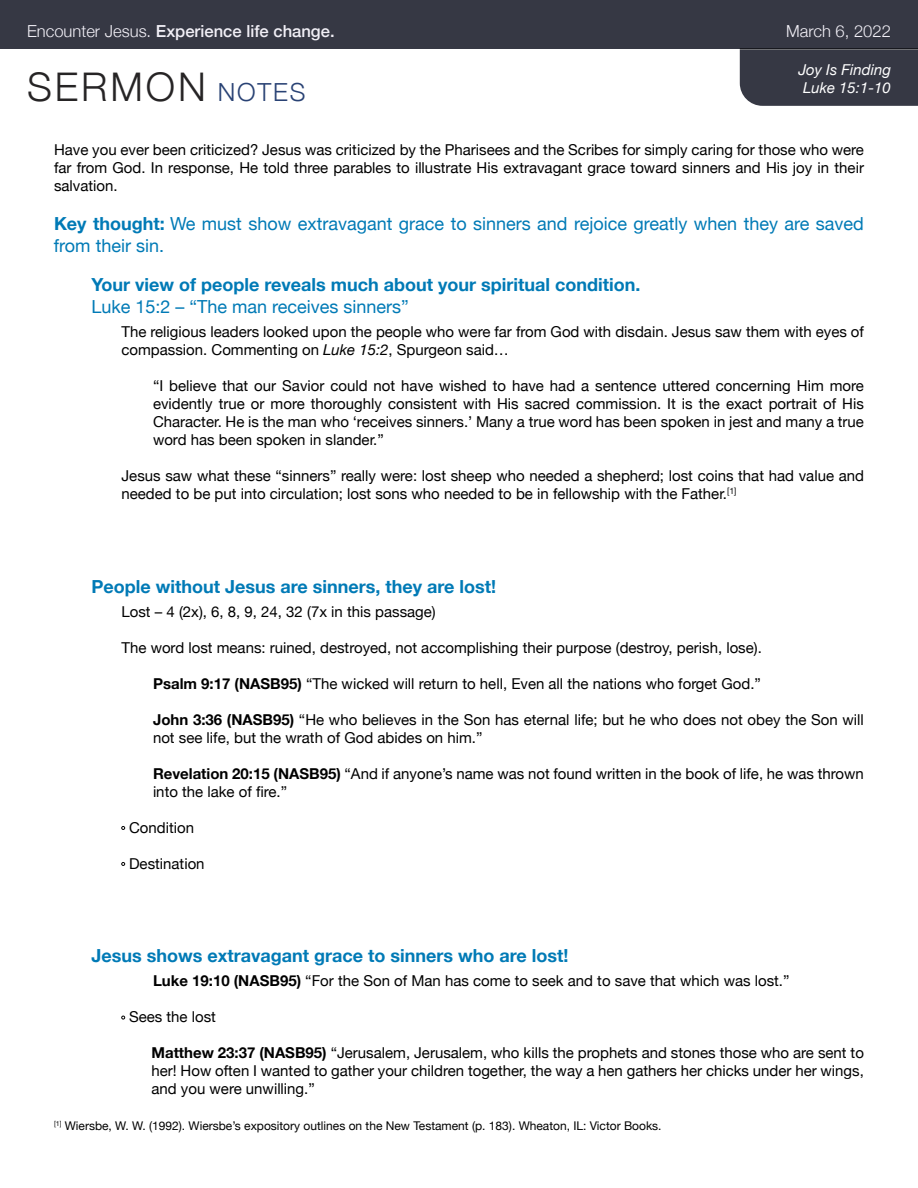
<style>
.page{position:relative;width:918px;height:1188px;background:#fff}
.page>*{position:absolute;margin:0;border:0;box-sizing:border-box;transform-origin:0 0}
.t1{font:300 39.45px "Helvetica Neue";letter-spacing:.075em;color:#262425}
.t2{font:700 18px "Helvetica Neue";color:#007ab6}
.t3{font:18px/21.6px "Helvetica Neue";color:#007ab6}
.t4{font:500 16.65px "Helvetica Neue";color:#f1eff6}
.t5{font:300 16.65px "Helvetica Neue";color:#f1eff6}
.t6{font:15px/18px "Helvetica Neue";color:#000}
.t7{font:italic 15px/18px "Helvetica Neue";color:#fff;text-align:center}
.t8{font:12px "Helvetica Neue";color:#000}
.s1{font-weight:300}
.s2{font-size:24.9px;color:#294274}
.s3{font-weight:700}
.s4{font-style:italic}
</style>
<div class="page">
<div style="left:0;top:0;width:918px;height:49px;background:#363844"></div>
<svg style="left:122px;top:826px;width:3px;height:4px"></svg>
<svg style="left:122px;top:862px;width:3px;height:4px"></svg>
<div style="left:740px;top:50px;width:178px;height:56px;background:#363844"></div>
<hr style="left:740px;top:48px;width:178px;height:2px;background:#000">
<p class="t4" style="left:27px;top:18px;width:309px"><span class="s1">Encounter Jesus.</span> Experience life change.</p>
<p class="t5" style="left:786px;top:18px;width:106px">March 6, 2022</p>
<h1 class="t1" style="left:27px;top:55px;width:280px">SERMON <span class="s2">NOTES</span></h1>
<p class="t7" style="left:798px;top:61px;width:94px">Joy Is Finding<br>Luke 15:1-10</p>
<p class="t6" style="left:54px;top:141px;width:812px;text-align:justify">Have you ever been criticized? Jesus was criticized by the Pharisees and the Scribes for simply caring for those who were far from God. In response, He told three parables to illustrate His extravagant grace toward sinners and His joy in their salvation.</p>
<p class="t3" style="left:54px;top:214px;width:811px"><span class="s3">Key thought:</span> We must show extravagant grace to sinners and rejoice greatly when they are saved from their sin.</p>
<p class="t2" style="left:91px;top:271px;width:550px">Your view of people reveals much about your spiritual condition.</p>
<p class="t3" style="left:91px;top:297px;width:319px">Luke 15:2 – “The man receives sinners”</p>
<p class="t6" style="left:122px;top:324px;width:744px">The religious leaders looked upon the people who were far from God with disdain. Jesus saw them with eyes of compassion. Commenting on <span class="s4">Luke 15:2</span>, Spurgeon said…</p>
<p class="t6" style="left:153px;top:378px;width:712px;text-align:justify">“I believe that our Savior could not have wished to have had a sentence uttered concerning Him more evidently true or more thoroughly consistent with His sacred commission. It is the exact portrait of His Character. He is the man who ‘receives sinners.’ Many a true word has been spoken in jest and many a true word has been spoken in slander.”</p>
<p class="t6" style="left:122px;top:468px;width:744px">Jesus saw what these “sinners” really were: lost sheep who needed a shepherd; lost coins that had value and needed to be put into circulation; lost sons who needed to be in fellowship with the Father.<sup>[1]</sup></p>
<p class="t2" style="left:92px;top:572px;width:406px">People without Jesus are sinners, they are lost!</p>
<p class="t6" style="left:122px;top:603px;width:316px">Lost – 4 (2x), 6, 8, 9, 24, 32 (7x in this passage)</p>
<p class="t6" style="left:122px;top:639px;width:642px">The word lost means: ruined, destroyed, not accomplishing their purpose (destroy, perish, lose).</p>
<p class="t6" style="left:153px;top:675px;width:609px"><span class="s3">Psalm 9:17 (NASB95)</span> “The wicked will return to hell, Even all the nations who forget God.”</p>
<p class="t6" style="left:153px;top:711px;width:712px"><span class="s3">John 3:36 (NASB95)</span> “He who believes in the Son has eternal life; but he who does not obey the Son will not see life, but the wrath of God abides on him.”</p>
<p class="t6" style="left:153px;top:765px;width:712px"><span class="s3">Revelation 20:15 (NASB95)</span> “And if anyone’s name was not found written in the book of life, he was thrown into the lake of fire.”</p>
<p class="t6" style="left:129px;top:819px;width:67px">Condition</p>
<p class="t6" style="left:129px;top:855px;width:77px">Destination</p>
<p class="t2" style="left:92px;top:942px;width:479px">Jesus shows extravagant grace to sinners who are lost!</p>
<p class="t6" style="left:153px;top:973px;width:638px"><span class="s3">Luke 19:10 (NASB95)</span> “For the Son of Man has come to seek and to save that which was lost.”</p>
<p class="t6" style="left:129px;top:1009px;width:88px">Sees the lost</p>
<p class="t6" style="left:152px;top:1045px;width:714px;text-align:justify"><span class="s3">Matthew 23:37 (NASB95)</span> “Jerusalem, Jerusalem, who kills the prophets and stones those who are sent to her! How often I wanted to gather your children together, the way a hen gathers her chicks under her wings, and you were unwilling.”</p>
<p class="t8" style="left:54px;top:1117px;width:609px"><sup>[1]</sup> Wiersbe, W. W. (1992). Wiersbe’s expository outlines on the New Testament (p. 183). Wheaton, IL: Victor Books.</p>
</div>
